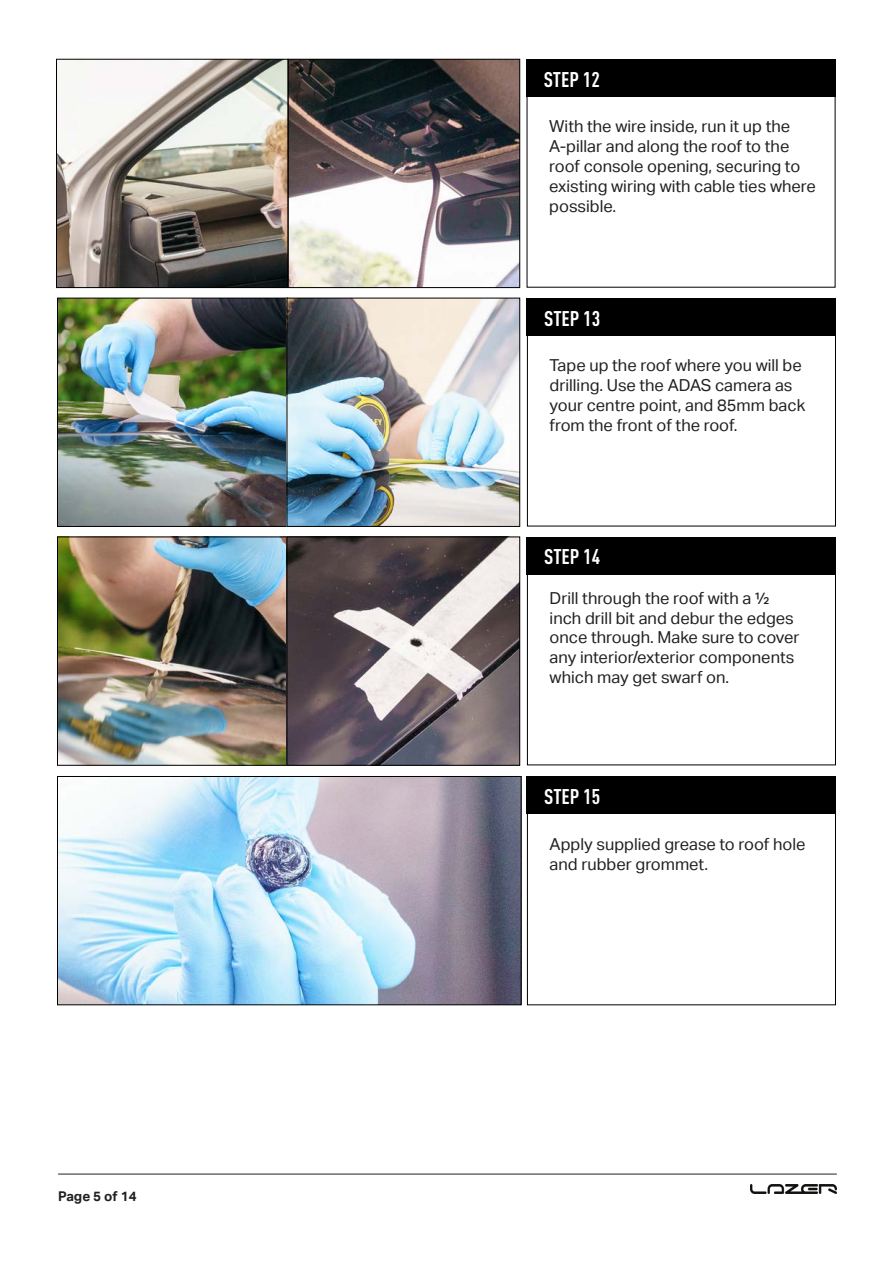
<style>
.page{position:relative;width:893px;height:1263px;background:#fff}
.page>*{position:absolute;margin:0;border:0;box-sizing:border-box;transform-origin:0 0}
.t1{font:700 condensed 21px "DINOT";color:#fff}
.t2{font:16.5px/19.8px "Aktiv Grotesk";color:#231f20}
.t3{font:700 13.5px "Aktiv Grotesk";color:#231f20}
</style>
<div class="page">
<div style="left:526px;top:59px;width:310px;height:38px;background:#000001"></div>
<div style="left:527px;top:298px;width:309px;height:38px;background:#000001"></div>
<div style="left:527px;top:536px;width:309px;height:38px;background:#000001"></div>
<div style="left:527px;top:776px;width:309px;height:38px;background:#000001"></div>
<div style="left:527px;top:68px;width:308px;height:220px;border:1px solid #000001"></div>
<div style="left:527px;top:307px;width:309px;height:219px;border:1px solid #000001"></div>
<div style="left:527px;top:545px;width:309px;height:220px;border:1px solid #000001"></div>
<div style="left:527px;top:785px;width:309px;height:220px;border:1px solid #000001"></div>
<img style="left:58px;top:61px;width:460px;height:225px">
<div style="left:56px;top:59px;width:232px;height:229px;border:1px solid #000001"></div>
<div style="left:288px;top:59px;width:232px;height:229px;border:1px solid #000001"></div>
<img style="left:59px;top:300px;width:459px;height:225px">
<div style="left:57px;top:298px;width:231px;height:229px;border:1px solid #000001"></div>
<img style="left:59px;top:538px;width:459px;height:226px">
<div style="left:57px;top:536px;width:231px;height:230px;border:1px solid #000001"></div>
<div style="left:287px;top:298px;width:233px;height:229px;border:1px solid #000001"></div>
<div style="left:287px;top:536px;width:233px;height:230px;border:1px solid #000001"></div>
<img style="left:59px;top:778px;width:460px;height:225px">
<div style="left:57px;top:776px;width:464px;height:229px;border:1px solid #000001"></div>
<hr style="left:58px;top:1174px;width:779px;height:1px;background:#231f20">
<img style="left:750px;top:1185px;width:86px;height:9px">
<p class="t3" style="left:58px;top:1188px;width:80px">Page 5 of 14</p>
<p class="t1" style="left:544px;top:66px;width:58px">STEP 12</p>
<p class="t2" style="left:549px;top:117px;width:268px">With the wire inside, run it up the<br>A-pillar and along the roof to the roof console opening, securing to existing wiring with cable ties where possible.</p>
<p class="t1" style="left:544px;top:305px;width:58px">STEP 13</p>
<p class="t2" style="left:550px;top:356px;width:257px">Tape up the roof where you will be drilling. Use the ADAS camera as your centre point, and 85mm back from the front of the roof.</p>
<p class="t1" style="left:544px;top:544px;width:58px">STEP 14</p>
<p class="t2" style="left:550px;top:588px;width:251px">Drill through the roof with a ½ inch drill bit and debur the edges once through. Make sure to cover any interior/exterior components which may get swarf on.</p>
<p class="t1" style="left:544px;top:784px;width:58px">STEP 15</p>
<p class="t2" style="left:550px;top:834px;width:257px">Apply supplied grease to roof hole and rubber grommet.</p>
</div>
